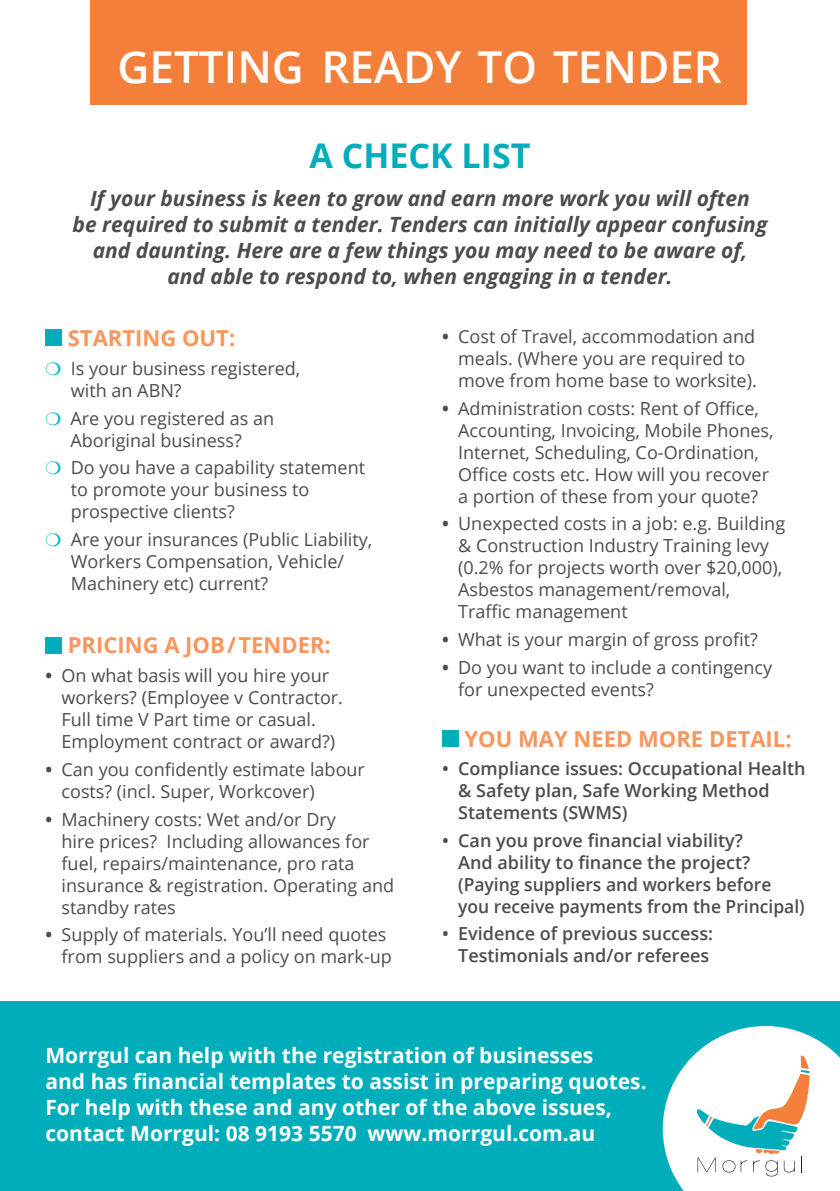
<style>
.page{position:relative;width:840px;height:1191px;background:#fff}
.page>*{position:absolute;margin:0;border:0;box-sizing:border-box;transform-origin:0 0}
.t1{font:600 44px "Open Sans";color:#fff}
.t2{font:700 34px "Open Sans";color:#00adbb}
.t3{font:700 22px "Open Sans";color:#f7965d}
.t4{font:italic 700 21px/26px "Open Sans";color:#4b4c4d;text-align:center}
.t5{font:700 21px/26px "Open Sans";color:#fff}
.t6{font:18px/22px "Open Sans";color:#4b4c4d}
.t7{font:600 18px/22px "Open Sans";color:#4b4c4d}
.s1{color:#00b9c6}
.s2{font-weight:700}
</style>
<div class="page">
<div style="left:0;top:1001px;width:839px;height:190px;background:#00adbb"></div>
<div style="left:91px;top:0;width:655px;height:104px;background:#f47f3a"></div>
<div style="left:45px;top:329px;width:17px;height:17px;background:#00adbb"></div>
<div style="left:45px;top:636px;width:17px;height:17px;background:#00adbb"></div>
<div style="left:442px;top:730px;width:16px;height:17px;background:#00adbb"></div>
<svg style="left:662px;top:1026px;width:177px;height:165px"></svg>
<h1 class="t1" style="left:117px;top:37px;width:605px">GETTING READY TO TENDER</h1>
<h2 class="t2" style="left:309px;top:132px;width:222px">A CHECK LIST</h2>
<p class="t4" style="left:73px;top:185px;width:696px">If your business is keen to grow and earn more work you will often<br>be required to submit a tender. Tenders can initially appear confusing and daunting. Here are a few things you may need to be aware of, and able to respond to, when engaging in a tender.</p>
<p class="t3" style="left:68px;top:322px;width:169px">STARTING OUT:</p>
<p class="t6" style="left:71px;top:357px;width:231px;text-indent:-25px"><span class="s1">❍</span> Is your business registered, with an ABN?</p>
<p class="t6" style="left:45px;top:406px;width:230px;text-align:center"><span class="s1">❍</span> Are you registered as an<br>Aboriginal business?</p>
<p class="t6" style="left:71px;top:456px;width:295px;text-indent:-25px"><span class="s1">❍</span> Do you have a capability statement to promote your business to prospective clients?</p>
<p class="t6" style="left:71px;top:528px;width:303px;text-indent:-25px"><span class="s1">❍</span> Are your insurances (Public Liability,<br>Workers Compensation, Vehicle/<br>Machinery etc) current?</p>
<p class="t3" style="left:68px;top:630px;width:264px">PRICING A JOB/TENDER:</p>
<p class="t6" style="left:61px;top:664px;width:283px;text-indent:-16px"><span class="s2">•</span> On what basis will you hire your workers? (Employee v Contractor.<br>Full time V Part time or casual.<br>Employment contract or award?)</p>
<p class="t6" style="left:61px;top:758px;width:305px;text-indent:-16px"><span class="s2">•</span> Can you confidently estimate labour costs? (incl. Super, Workcover)</p>
<p class="t6" style="left:61px;top:807px;width:334px;text-indent:-16px"><span class="s2">•</span> Machinery costs: Wet and/or Dry<br>hire prices? Including allowances for fuel, repairs/maintenance, pro rata insurance &amp; registration. Operating and standby rates</p>
<p class="t6" style="left:61px;top:923px;width:332px;text-indent:-16px"><span class="s2">•</span> Supply of materials. You’ll need quotes from suppliers and a policy on mark-up</p>
<p class="t6" style="left:458px;top:325px;width:300px;text-indent:-16px"><span class="s2">•</span> Cost of Travel, accommodation and meals. (Where you are required to move from home base to worksite).</p>
<p class="t6" style="left:458px;top:397px;width:317px;text-indent:-16px"><span class="s2">•</span> Administration costs: Rent of Office, Accounting, Invoicing, Mobile Phones, Internet, Scheduling, Co-Ordination, Office costs etc. How will you recover a portion of these from your quote?</p>
<p class="t6" style="left:458px;top:512px;width:328px;text-indent:-16px"><span class="s2">•</span> Unexpected costs in a job: e.g. Building &amp; Construction Industry Training levy (0.2% for projects worth over $20,000), Asbestos management/removal, Traffic management</p>
<p class="t6" style="left:442px;top:628px;width:317px"><span class="s2">•</span> What is your margin of gross profit?</p>
<p class="t6" style="left:458px;top:656px;width:315px;text-indent:-16px"><span class="s2">•</span> Do you want to include a contingency for unexpected events?</p>
<p class="t3" style="left:464px;top:723px;width:328px">YOU MAY NEED MORE DETAIL:</p>
<p class="t7" style="left:458px;top:757px;width:349px;text-indent:-16px">• Compliance issues: Occupational Health &amp; Safety plan, Safe Working Method<br>Statements (SWMS)</p>
<p class="t7" style="left:458px;top:828px;width:348px;text-indent:-16px">• Can you prove financial viability?<br>And ability to finance the project? (Paying suppliers and workers before you receive payments from the Principal)</p>
<p class="t7" style="left:442px;top:922px;width:272px;text-align:right">• Evidence of previous success:<br>Testimonials and/or referees</p>
<p class="t5" style="left:45px;top:1041px;width:602px">Morrgul can help with the registration of businesses<br>and has financial templates to assist in preparing quotes.<br>For help with these and any other of the above issues, contact Morrgul: 08 9193 5570 www.morrgul.com.au</p>
</div>
